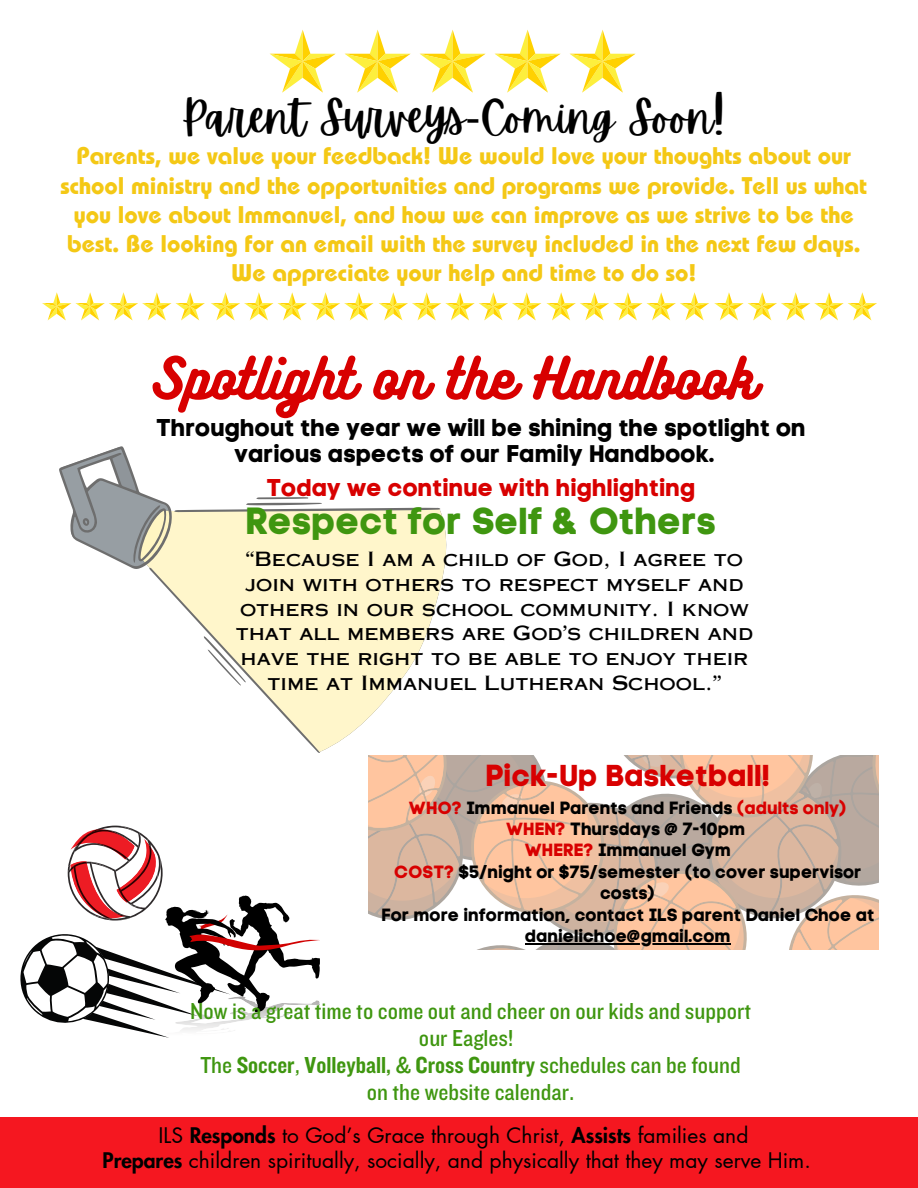
<style>
.page{position:relative;width:918px;height:1188px;background:#fff}
.page>*{position:absolute;margin:0;border:0;box-sizing:border-box;transform-origin:0 0}
.t1{font:51px "Bukhari Script";color:#d80000}
.t2{font:45px "Apricots";color:#000}
.t3{font:37.5px "Code Pro Bold LC";color:#3f9610}
.t4{font:30.15px "Code Pro Bold LC";color:#d80000}
.t5{font:700 24px/29.2px "Bauhaus Pro";color:#f4c815;text-align:center}
.t6{font:24px/27px "Knockout 30";color:#3f9610;text-align:center}
.t7{font:24px/25.8px "Code Pro Bold LC";color:#000;text-align:center}
.t8{font:24px "Code Pro Bold LC";color:#d80000}
.t9{font:21px "Futura LT Pro";color:#000}
.t10{font:19.5px/24.8px "Copperplate Gothic LT Pro 31 AB";color:#000;text-align:center}
.t11{font:17.55px/21.3px "Code Pro Bold LC";color:#000;text-align:center}
.s1{font-family:"Noto Sans"}
.s2{color:#d80000}
.s3{font-family:"Knockout 50"}
.s4{font-weight:800}
</style>
<div class="page">
<svg style="left:368px;top:756px;width:511px;height:193px"></svg>
<svg style="left:368px;top:786px;width:136px;height:21px;background:#dab79f"></svg>
<svg style="left:162px;top:497px;width:342px;height:289px;fill:#fff6cb"></svg>
<svg style="left:59px;top:446px;width:124px;height:137px"></svg>
<div style="left:0;top:1118px;width:918px;height:70px;background:#f51720"></div>
<svg style="left:20px;top:825px;width:300px;height:213px"></svg>
<svg style="left:270px;top:30px;width:66px;height:63px"></svg>
<svg style="left:345px;top:30px;width:66px;height:63px"></svg>
<svg style="left:420px;top:30px;width:66px;height:63px"></svg>
<svg style="left:495px;top:30px;width:66px;height:63px"></svg>
<svg style="left:570px;top:30px;width:66px;height:63px"></svg>
<svg style="left:42px;top:292px;width:163px;height:28px"></svg>
<hr style="left:525px;top:943px;width:206px;height:1px;background:#000">
<svg style="left:211px;top:292px;width:666px;height:28px"></svg>
<p class="t2" style="left:181px;top:91px;width:545px">Parent Surveys<span class="s1">-</span>Coming Soon!</p>
<p class="t5" style="left:61px;top:145px;width:808px">Parents, we value your feedback! We would love your thoughts about our school ministry and the opportunities and programs we provide. Tell us what you love about Immanuel, and how we can improve as we strive to be the best. Be looking for an email with the survey included in the next few days.<br>We appreciate your help and time to do so!</p>
<p class="t1" style="left:150px;top:345px;width:606px">Spotlight on the Handbook</p>
<p class="t7" style="left:156px;top:415px;width:652px">Throughout the year we will be shining the spotlight on various aspects of our Family Handbook.</p>
<p class="t8" style="left:267px;top:473px;width:431px">Today we continue with highlighting</p>
<p class="t3" style="left:246px;top:498px;width:472px">Respect for Self &amp; Others</p>
<p class="t10" style="left:236px;top:549px;width:519px">“Because I am a child of God, I agree to join with others to respect myself and others in our school community. I know that all members are God’s children and have the right to be able to enjoy their time at Immanuel Lutheran School.”</p>
<p class="t4" style="left:486px;top:757px;width:287px">Pick-Up Basketball!</p>
<p class="t11" style="left:409px;top:797px;width:440px"><span class="s2">WHO?</span> Immanuel Parents and Friends <span class="s2">(adults only)</span></p>
<p class="t11" style="left:506px;top:818px;width:241px"><span class="s2">WHEN?</span> Thursdays @ 7-10pm</p>
<p class="t11" style="left:525px;top:840px;width:208px"><span class="s2">WHERE?</span> Immanuel Gym</p>
<p class="t11" style="left:394px;top:861px;width:469px"><span class="s2">COST?</span> $5/night or $75/semester (to cover supervisor costs)</p>
<p class="t11" style="left:382px;top:904px;width:495px">For more information, contact ILS parent Daniel Choe at danielichoe@gmail.com</p>
<p class="t6" style="left:190px;top:996px;width:563px">Now is a great time to come out and cheer on our kids and support our Eagles!</p>
<p class="t6" style="left:200px;top:1050px;width:542px">The <span class="s3">Soccer</span>, <span class="s3">Volleyball,</span> &amp; <span class="s3">Cross Country</span> schedules can be found on the website calendar.</p>
<p class="t9" style="left:159px;top:1126px;width:591px">ILS <span class="s4">Responds</span> to God’s Grace through Christ, <span class="s4">Assists</span> families and</p>
<p class="t9" style="left:103px;top:1151px;width:710px"><span class="s4">Prepares</span> children spiritually, socially, and physically that they may serve Him.</p>
</div>
